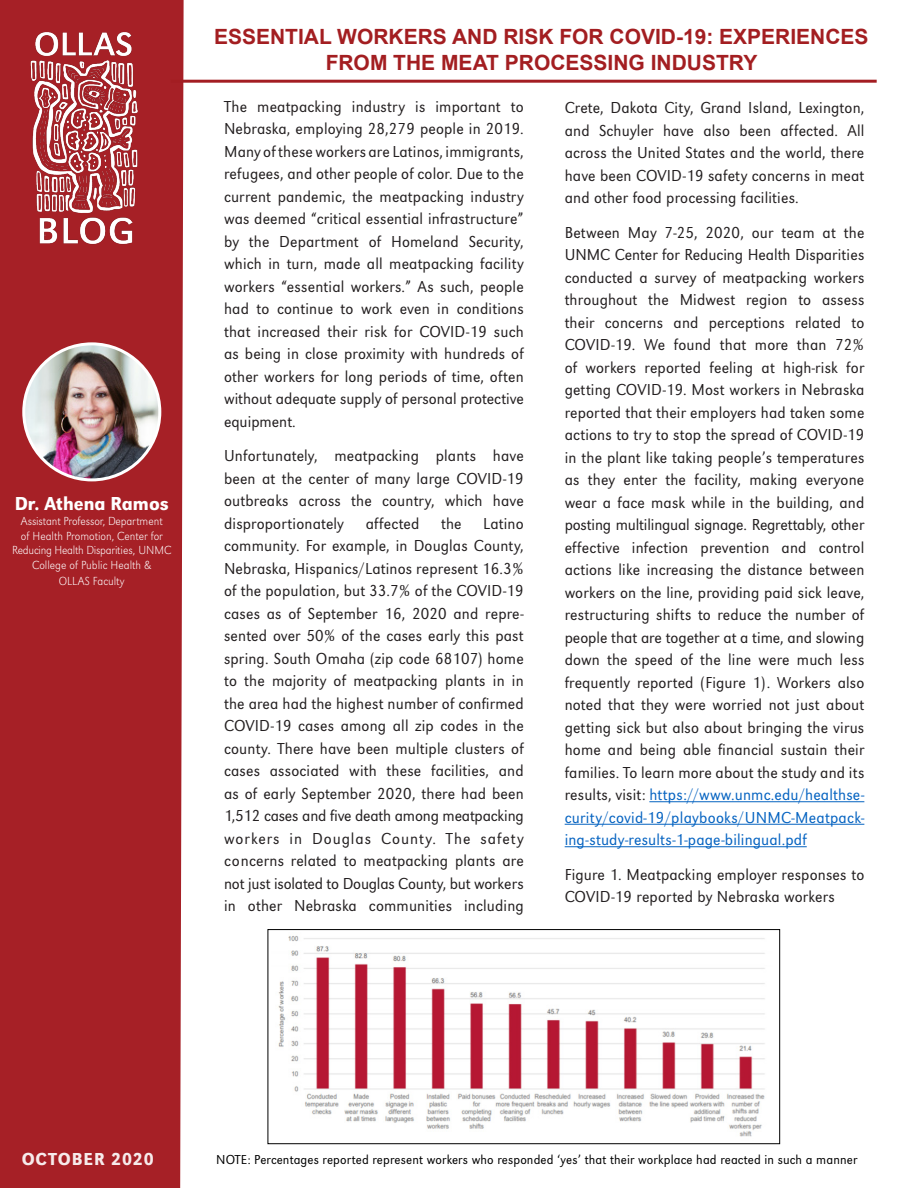
<style>
.page{position:relative;width:918px;height:1188px;background:#fff}
.page>*{position:absolute;margin:0;border:0;box-sizing:border-box;transform-origin:0 0}
.t1{font:700 21px/25.5px "Arial";color:#a31e21;text-align:center}
.t2{font:500 19.5px "URW Grotesk Nar";color:#fff}
.t3{font:500 18px "URW Grotesk Nar";letter-spacing:.05em;color:#fff}
.t4{font:300 16.5px/22.5px "URW Grotesk Nar";letter-spacing:.01em;color:#231f20;text-align:justify}
.t5{font:300 13.5px "URW Grotesk Nar";letter-spacing:.01em;color:#000}
.t6{font:300 expanded 12.15px/14.5px "URW Grotesk Nar";color:#fff;text-align:center}
.s1{color:#0563c1}
</style>
<div class="page">
<div style="left:0;top:0;width:184px;height:1188px;background:#a62026"></div>
<img style="left:28px;top:26px;width:114px;height:228px">
<img style="left:24px;top:344px;width:136px;height:136px;border-radius:68px">
<div style="left:22px;top:342px;width:139px;height:139px;border:3px solid #fff;border-radius:50%"></div>
<hr style="left:649px;top:801px;width:215px;height:1px;background:#0563c1">
<hr style="left:565px;top:824px;width:299px;height:1px;background:#0563c1">
<hr style="left:565px;top:846px;width:242px;height:1px;background:#0563c1">
<hr style="left:171px;top:80px;width:706px;height:3px;background:#a31d22">
<img style="left:278px;top:936px;width:487px;height:201px">
<div style="left:268px;top:929px;width:512px;height:215px;border:1px solid #000"></div>
<p class="t2" style="left:15px;top:493px;width:155px">Dr. Athena Ramos</p>
<p class="t6" style="left:12px;top:514px;width:161px">Assistant Professor, Department<br>of Health Promotion, Center for<br>Reducing Health Disparities, UNMC<br>College of Public Health &amp;</p>
<p class="t6" style="left:59px;top:573px;width:67px">OLLAS Faculty</p>
<p class="t1" style="left:214px;top:25px;width:656px">ESSENTIAL WORKERS AND RISK FOR COVID-19: EXPERIENCES<br>FROM THE MEAT PROCESSING INDUSTRY</p>
<p class="t4" style="left:224px;top:95px;width:301px">The meatpacking industry is important to Nebraska, employing 28,279 people in 2019.<br>Many of these workers are Latinos, immigrants, refugees, and other people of color. Due to the current pandemic, the meatpacking industry was deemed “critical essential infrastructure” by the Department of Homeland Security, which in turn, made all meatpacking facility workers “essential workers.” As such, people had to continue to work even in conditions that increased their risk for COVID-19 such as being in close proximity with hundreds of other workers for long periods of time, often without adequate supply of personal protective equipment.</p>
<p class="t4" style="left:224px;top:445px;width:301px">Unfortunately, meatpacking plants have been at the center of many large COVID-19 outbreaks across the country, which have disproportionately</p>
<p class="t4" style="left:366px;top:512px;width:55px">affected</p>
<p class="t4" style="left:441px;top:512px;width:22px">the</p>
<p class="t4" style="left:224px;top:512px;width:301px;text-indent:259px">Latino community. For example, in Douglas County, Nebraska, Hispanics/Latinos represent 16.3% of the population, but 33.7% of the COVID-19 cases as of September 16, 2020 and repre&shy;sented over 50% of the cases early this past spring. South Omaha (zip code 68107) home to the majority of meatpacking plants in in the area had the highest number of confirmed COVID-19 cases among all zip codes in the county. There have been multiple clusters of cases associated with these facilities, and as of early September 2020, there had been 1,512 cases and five death among meatpacking workers in Douglas County. The safety concerns related to meatpacking plants are not just isolated to Douglas County, but workers in other Nebraska communities including</p>
<p class="t4" style="left:565px;top:97px;width:301px">Crete, Dakota City, Grand Island, Lexington, and Schuyler have also been affected. All across the United States and the world, there have been COVID-19 safety concerns in meat and other food processing facilities.</p>
<p class="t4" style="left:565px;top:221px;width:301px">Between May 7-25, 2020, our team at the UNMC Center for Reducing Health Disparities conducted a survey of meatpacking workers throughout the Midwest region to assess their concerns and perceptions related to COVID-19. We found that more than 72% of workers reported feeling at high-risk for getting COVID-19. Most workers in Nebraska reported that their employers had taken some actions to try to stop the spread of COVID-19 in the plant like taking people’s temperatures as they enter the facility, making everyone wear a face mask while in the building, and posting multilingual signage. Regrettably, other effective infection prevention and control actions like increasing the distance between workers on the line, providing paid sick leave, restructuring shifts to reduce the number of people that are together at a time, and slowing down the speed of the line were much less frequently reported (Figure 1). Workers also noted that they were worried not just about getting sick but also about bringing the virus home and being able financial sustain their families. To learn more about the study and its results, visit: <span class="s1">https://www.unmc.edu/healthse&shy;curity/covid-19/playbooks/UNMC-Meatpack&shy;ing-study-results-1-page-bilingual.pdf</span></p>
<p class="t4" style="left:565px;top:863px;width:301px">Figure 1. Meatpacking employer responses to<br>COVID-19 reported by Nebraska workers</p>
<p class="t3" style="left:22px;top:1148px;width:134px">OCTOBER 2020</p>
<p class="t5" style="left:216px;top:1152px;width:643px">NOTE: Percentages reported represent workers who responded ‘yes’ that their workplace had reacted in such a manner</p>
</div>
